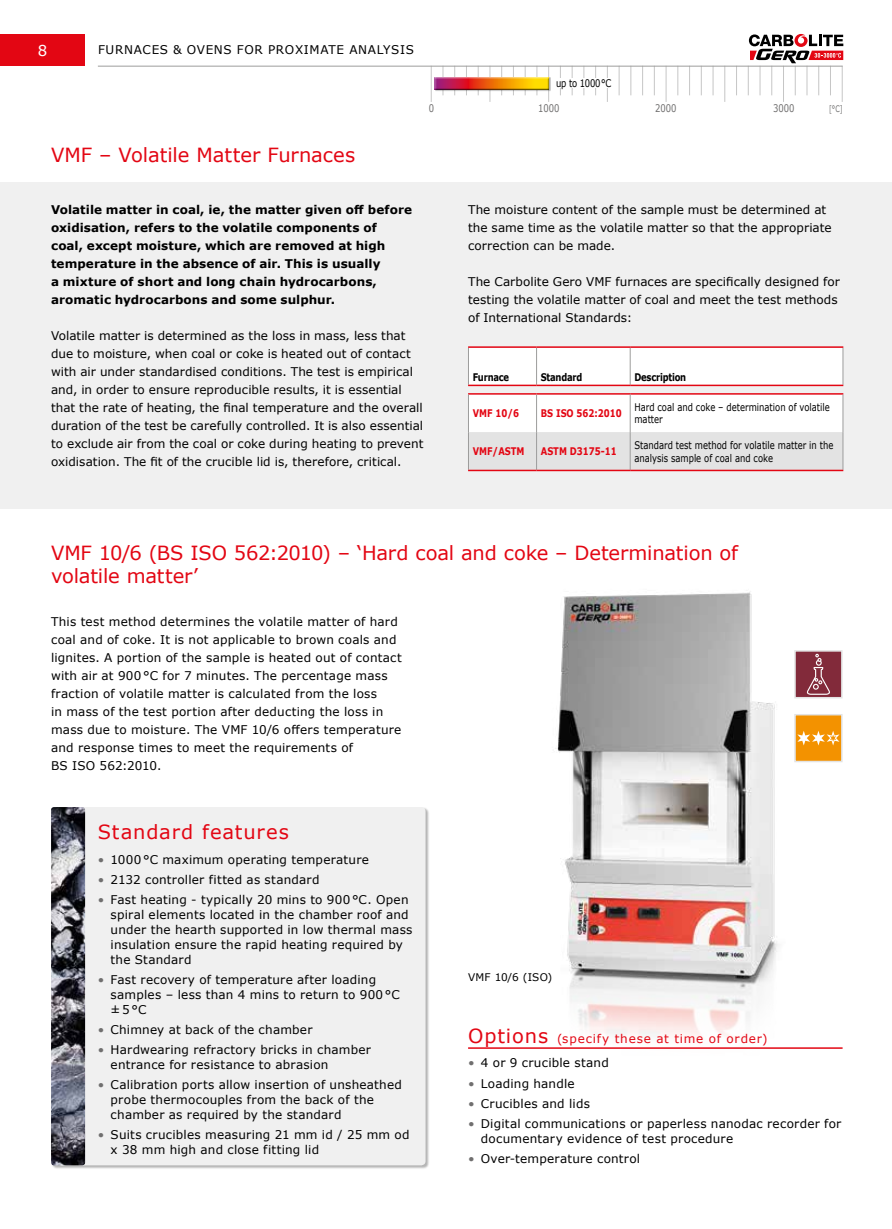
<style>
.page{position:relative;width:892px;height:1229px;background:#fff}
.page>*{position:absolute;margin:0;border:0;box-sizing:border-box;transform-origin:0 0}
.t1{font:19.5px/22.5px "Verdana";letter-spacing:-.005em;color:#e30613}
.t2{font:19.5px "Verdana";letter-spacing:.045em;color:#e30613}
.t3{font:15px "Verdana";color:#fff}
.t4{font:12px/18px "Verdana";letter-spacing:.015em;color:#000}
.t5{font:700 12px/18px "Verdana";letter-spacing:.005em;color:#000}
.t6{font:12px "Verdana";letter-spacing:.065em;color:#e30613}
.t7{font:12px "Verdana";letter-spacing:.055em;color:#000}
.t8{font:10.5px/12.8px "Verdana";color:#000;scale:.8 1}
.t9{font:700 10.5px "Verdana";color:#e30613;scale:.8 1}
.t10{font:700 10.5px "Verdana";letter-spacing:-.025em;color:#000;scale:.8 1}
.t11{font:10.5px "Verdana";color:#706f6f;scale:.8 1}
.t12{font:10.5px "Verdana";color:#000}
.t13{font:9px "Verdana";color:#706f6f;scale:.7 1}
.s1{color:#706f6f}
.s2{font-size:19.5px}
</style>
<div class="page">
<img style="left:482px;top:592px;width:326px;height:457px">
<svg style="left:560px;top:67px;width:1px;height:28px"></svg>
<svg style="left:571px;top:67px;width:1px;height:28px"></svg>
<svg style="left:583px;top:67px;width:1px;height:28px"></svg>
<svg style="left:595px;top:67px;width:1px;height:28px"></svg>
<svg style="left:618px;top:67px;width:1px;height:28px"></svg>
<svg style="left:630px;top:67px;width:1px;height:28px"></svg>
<svg style="left:642px;top:67px;width:1px;height:28px"></svg>
<svg style="left:677px;top:67px;width:1px;height:28px"></svg>
<svg style="left:689px;top:67px;width:1px;height:28px"></svg>
<svg style="left:700px;top:67px;width:1px;height:28px"></svg>
<svg style="left:712px;top:67px;width:1px;height:28px"></svg>
<svg style="left:736px;top:67px;width:1px;height:28px"></svg>
<hr style="left:431px;top:66px;width:1px;height:36px;background:#c6c6c6">
<hr style="left:489px;top:66px;width:1px;height:36px;background:#c6c6c6">
<hr style="left:548px;top:66px;width:1px;height:36px;background:#c6c6c6">
<hr style="left:606px;top:66px;width:1px;height:36px;background:#c6c6c6">
<hr style="left:665px;top:66px;width:1px;height:36px;background:#c6c6c6">
<hr style="left:724px;top:66px;width:1px;height:36px;background:#c6c6c6">
<hr style="left:782px;top:66px;width:1px;height:36px;background:#c6c6c6">
<hr style="left:841px;top:66px;width:1px;height:36px;background:#c6c6c6">
<div style="left:434px;top:77px;width:116px;height:15px;background:#000;opacity:.3"></div>
<div style="left:433px;top:75px;width:117px;height:15px;background:#fff"></div>
<div style="left:433px;top:76px;width:117px;height:14px;background:#000;opacity:.75"></div>
<div style="left:556px;top:79px;width:59px;height:9px;background:#fff"></div>
<div style="left:0;top:183px;width:891px;height:326px;background:#f0f0f0"></div>
<svg style="left:468px;top:348px;width:374px;height:122px"></svg>
<hr style="left:468px;top:348px;width:1px;height:37px;background:#9d9d9c">
<hr style="left:536px;top:348px;width:1px;height:37px;background:#9d9d9c">
<hr style="left:629px;top:348px;width:1px;height:37px;background:#9d9d9c">
<hr style="left:842px;top:348px;width:1px;height:37px;background:#9d9d9c">
<hr style="left:468px;top:385px;width:68px;height:1px;background:#e30613">
<hr style="left:468px;top:393px;width:68px;height:2px;background:#e30613">
<hr style="left:536px;top:393px;width:94px;height:2px;background:#e30613">
<hr style="left:536px;top:385px;width:94px;height:1px;background:#e30613">
<hr style="left:630px;top:385px;width:213px;height:1px;background:#e30613">
<hr style="left:630px;top:393px;width:213px;height:2px;background:#e30613">
<hr style="left:468px;top:395px;width:1px;height:37px;background:#9d9d9c">
<hr style="left:536px;top:395px;width:1px;height:37px;background:#9d9d9c">
<hr style="left:629px;top:395px;width:1px;height:37px;background:#9d9d9c">
<hr style="left:842px;top:395px;width:1px;height:37px;background:#9d9d9c">
<hr style="left:468px;top:432px;width:1px;height:38px;background:#9d9d9c">
<hr style="left:536px;top:432px;width:1px;height:38px;background:#9d9d9c">
<hr style="left:629px;top:432px;width:1px;height:38px;background:#9d9d9c">
<hr style="left:842px;top:432px;width:1px;height:38px;background:#9d9d9c">
<hr style="left:468px;top:346px;width:68px;height:2px;background:#e30613">
<hr style="left:536px;top:346px;width:94px;height:2px;background:#e30613">
<hr style="left:630px;top:346px;width:213px;height:2px;background:#e30613">
<hr style="left:468px;top:470px;width:68px;height:1px;background:#e30613">
<hr style="left:536px;top:470px;width:94px;height:1px;background:#e30613">
<hr style="left:630px;top:470px;width:213px;height:1px;background:#e30613">
<div style="left:794px;top:651px;width:47px;height:46px;background:#822a3a"></div>
<svg style="left:806px;top:654px;width:24px;height:41px"></svg>
<div style="left:794px;top:650px;width:48px;height:48px;border:2px solid #e3e3e3"></div>
<div style="left:794px;top:714px;width:47px;height:47px;background:#f39200"></div>
<svg style="left:797px;top:731px;width:42px;height:14px"></svg>
<div style="left:794px;top:714px;width:48px;height:48px;border:2px solid #e3e3e3"></div>
<hr style="left:468px;top:1047px;width:374px;height:1px;background:#e30613">
<div style="left:51px;top:807px;width:378px;height:362px;background:#000;opacity:.3"></div>
<div style="left:51px;top:807px;width:374px;height:358px;background:#f0f0f0;border-radius:4px"></div>
<img style="left:51px;top:807px;width:34px;height:358px">
<hr style="left:98px;top:66px;width:744px;height:1px;background:#9d9d9c">
<div style="left:0;top:34px;width:85px;height:32px;background:#e30613"></div>
<svg style="left:747px;top:34px;width:96px;height:61px"></svg>
<p class="t3" style="left:38px;top:40px;width:11px">8</p>
<p class="t7" style="left:98px;top:42px;width:317px">FURNACES &amp; OVENS FOR PROXIMATE ANALYSIS</p>
<h1 class="t1" style="left:51px;top:143px;width:305px">VMF – Volatile Matter Furnaces</h1>
<p class="t8" style="left:556px;top:77px;width:70px">up to 1000°C</p>
<p class="t11" style="left:428px;top:101px;width:8px">0</p>
<p class="t11" style="left:538px;top:101px;width:28px">1000</p>
<p class="t11" style="left:654px;top:101px;width:28px">2000</p>
<p class="t11" style="left:773px;top:101px;width:28px">3000</p>
<p class="t13" style="left:828px;top:103px;width:21px">[°C]</p>
<p class="t5" style="left:51px;top:201px;width:362px">Volatile matter in coal, ie, the matter given off before oxidisation, refers to the volatile components of<br>coal, except moisture, which are removed at high temperature in the absence of air. This is usually<br>a mixture of short and long chain hydrocarbons, aromatic hydrocarbons and some sulphur.</p>
<p class="t4" style="left:51px;top:327px;width:374px">Volatile matter is determined as the loss in mass, less that due to moisture, when coal or coke is heated out of contact with air under standardised conditions. The test is empirical and, in order to ensure reproducible results, it is essential that the rate of heating, the final temperature and the overall duration of the test be carefully controlled. It is also essential to exclude air from the coal or coke during heating to prevent oxidisation. The fit of the crucible lid is, therefore, critical.</p>
<p class="t4" style="left:468px;top:201px;width:365px">The moisture content of the sample must be determined at the same time as the volatile matter so that the appropriate correction can be made.</p>
<p class="t4" style="left:468px;top:273px;width:373px">The Carbolite Gero VMF furnaces are specifically designed for testing the volatile matter of coal and meet the test methods of International Standards:</p>
<p class="t10" style="left:472px;top:370px;width:47px">Furnace</p>
<p class="t10" style="left:540px;top:370px;width:53px">Standard</p>
<p class="t10" style="left:634px;top:370px;width:66px">Description</p>
<p class="t9" style="left:472px;top:406px;width:60px">VMF 10/6</p>
<p class="t9" style="left:540px;top:406px;width:103px">BS ISO 562:2010</p>
<p class="t8" style="left:634px;top:400px;width:246px">Hard coal and coke – determination of volatile matter</p>
<p class="t9" style="left:472px;top:444px;width:66px">VMF/ASTM</p>
<p class="t9" style="left:540px;top:444px;width:96px">ASTM D3175-11</p>
<p class="t8" style="left:634px;top:438px;width:250px;line-height:13.5px">Standard test method for volatile matter in the analysis sample of coal and coke</p>
<h1 class="t1" style="left:51px;top:541px;width:688px">VMF 10/6 (BS ISO 562:2010) – ‘Hard coal and coke – Determination of volatile matter’</h1>
<p class="t4" style="left:51px;top:612px;width:352px">This test method determines the volatile matter of hard coal and of coke. It is not applicable to brown coals and lignites. A portion of the sample is heated out of contact with air at 900°C for 7 minutes. The percentage mass fraction of volatile matter is calculated from the loss<br>in mass of the test portion after deducting the loss in mass due to moisture. The VMF 10/6 offers temperature and response times to meet the requirements of<br>BS ISO 562:2010.</p>
<h1 class="t2" style="left:98px;top:818px;width:192px">Standard features</h1>
<p class="t4" style="left:98px;top:850px;width:272px"><span class="s1">•</span> 1000°C maximum operating temperature</p>
<p class="t4" style="left:98px;top:870px;width:223px"><span class="s1">•</span> 2132 controller fitted as standard</p>
<p class="t4" style="left:111px;top:892px;width:303px;line-height:15px;text-indent:-13px"><span class="s1">•</span> Fast heating - typically 20 mins to 900°C. Open spiral elements located in the chamber roof and under the hearth supported in low thermal mass insulation ensure the rapid heating required by the Standard</p>
<p class="t4" style="left:111px;top:972px;width:291px;line-height:15px;text-indent:-13px"><span class="s1">•</span> Fast recovery of temperature after loading samples – less than 4 mins to return to 900°C ±5°C</p>
<p class="t4" style="left:98px;top:1020px;width:216px"><span class="s1">•</span> Chimney at back of the chamber</p>
<p class="t4" style="left:111px;top:1042px;width:262px;line-height:15px;text-indent:-13px"><span class="s1">•</span> Hardwearing refractory bricks in chamber entrance for resistance to abrasion</p>
<p class="t4" style="left:111px;top:1077px;width:293px;line-height:15px;text-indent:-13px"><span class="s1">•</span> Calibration ports allow insertion of unsheathed probe thermocouples from the back of the chamber as required by the standard</p>
<p class="t4" style="left:111px;top:1127px;width:300px;line-height:15px;text-indent:-13px"><span class="s1">•</span> Suits crucibles measuring 21 mm id / 25 mm od x 38 mm high and close fitting lid</p>
<p class="t12" style="left:468px;top:970px;width:86px">VMF 10/6 (ISO)</p>
<p class="t6" style="left:468px;top:1030px;width:301px"><span class="s2">Options</span> (specify these at time of order)</p>
<p class="t4" style="left:468px;top:1054px;width:142px"><span class="s1">•</span> 4 or 9 crucible stand</p>
<p class="t4" style="left:468px;top:1074px;width:108px"><span class="s1">•</span> Loading handle</p>
<p class="t4" style="left:468px;top:1094px;width:123px"><span class="s1">•</span> Crucibles and lids</p>
<p class="t4" style="left:480px;top:1115px;width:362px;line-height:15px;text-indent:-13px"><span class="s1">•</span> Digital communications or paperless nanodac recorder for documentary evidence of test procedure</p>
<p class="t4" style="left:468px;top:1149px;width:174px"><span class="s1">•</span> Over-temperature control</p>
</div>
